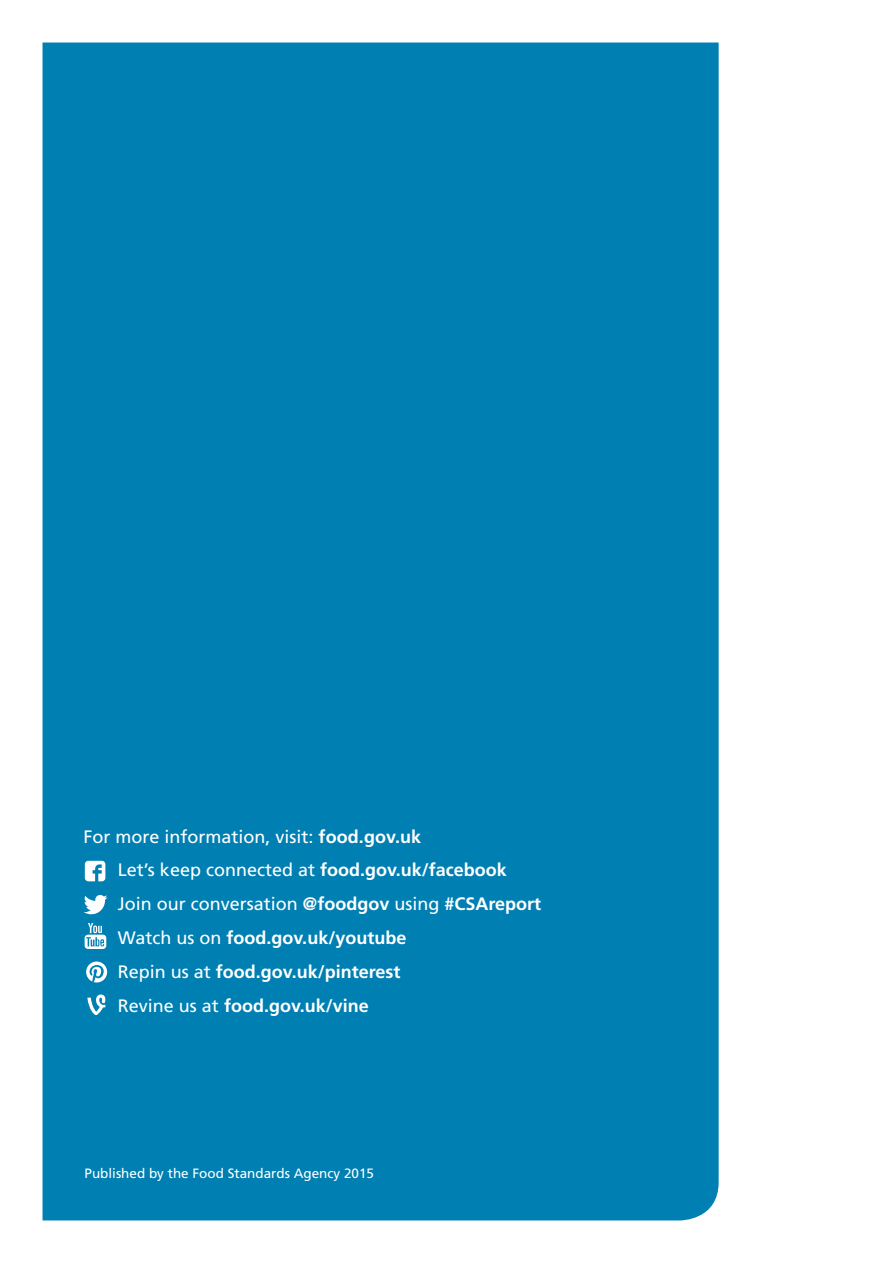
<style>
.page{position:relative;width:893px;height:1263px;background:#fff}
.page>*{position:absolute;margin:0;border:0;box-sizing:border-box;transform-origin:0 0}
.t1{font:18px/33.8px "Frutiger";color:#fff}
.t2{font:700 18px "Frutiger";color:#fff}
.BACK_COVER_BODY{font:13.5px "Frutiger";color:#fff}
.s1{font-weight:700}
.s2{font-weight:400}
</style>
<div class="page">
<div style="left:43px;top:43px;width:676px;height:1177px;background:#007fb2"></div>
<svg style="left:85px;top:861px;width:20px;height:20px"></svg>
<svg style="left:85px;top:923px;width:21px;height:26px"></svg>
<svg style="left:84px;top:895px;width:23px;height:19px"></svg>
<svg style="left:87px;top:994px;width:18px;height:21px"></svg>
<svg style="left:86px;top:961px;width:21px;height:21px"></svg>
<p class="t1" style="left:83px;top:820px;width:339px">For more information, visit: <span class="s1">food.gov.uk</span></p>
<p class="t1" style="left:118px;top:853px;width:425px">Let’s keep connected at <span class="s1">food.gov.uk/facebook<br></span>Join our conversation <span class="s1">@foodgov</span> using <span class="s1">#CSAreport</span></p>
<p class="t2" style="left:118px;top:927px;width:290px"><span class="s2">Watch us on</span> food.gov.uk/youtube</p>
<p class="t2" style="left:118px;top:961px;width:284px"><span class="s2">Repin us at</span> food.gov.uk/pinterest</p>
<p class="t2" style="left:118px;top:995px;width:252px"><span class="s2">Revine us at</span> food.gov.uk/vine</p>
<p class="BACK_COVER_BODY" style="left:85px;top:1165px;width:291px">Published by the Food Standards Agency 2015</p>
</div>
